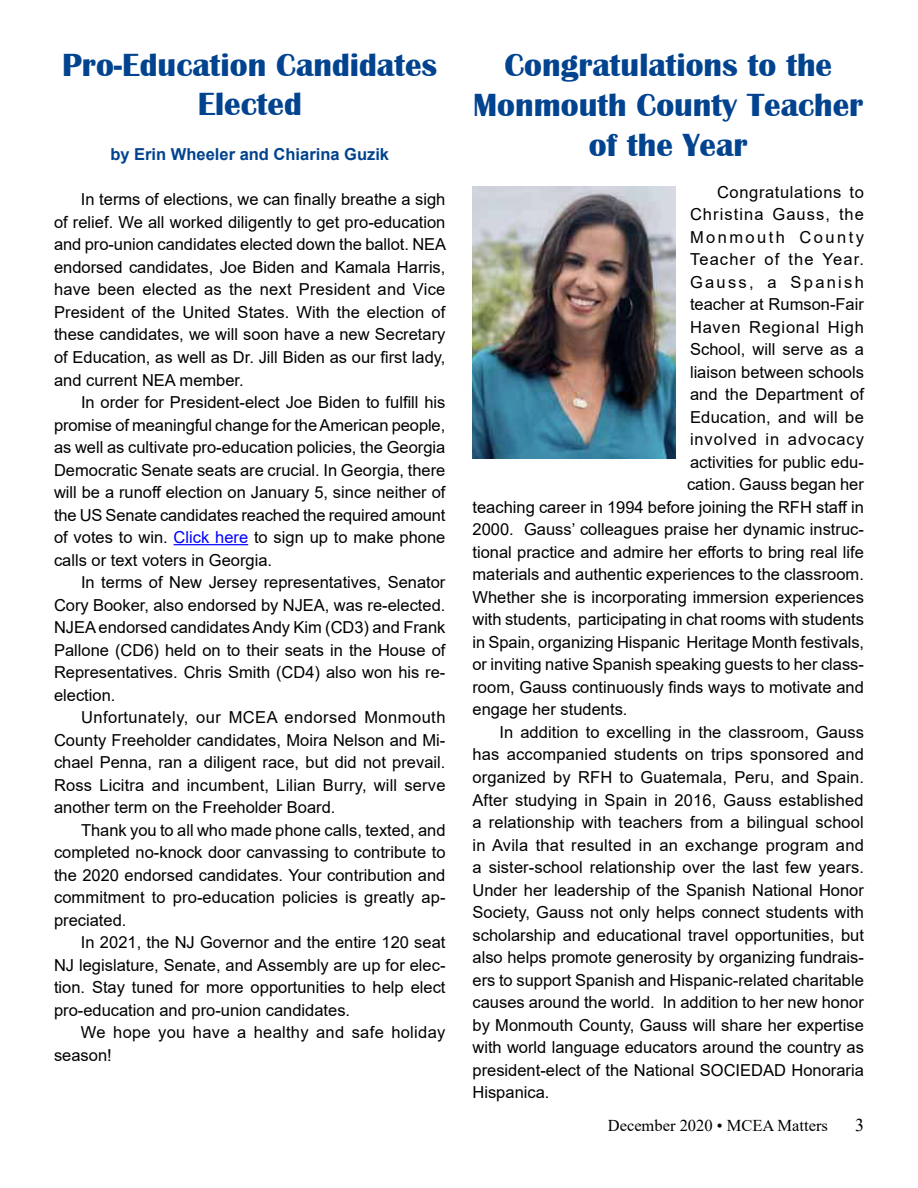
<style>
.page{position:relative;width:918px;height:1188px;background:#fff}
.page>*{position:absolute;margin:0;border:0;box-sizing:border-box;transform-origin:0 0}
.t1{font:700 33px/39.6px "Britannic";color:#02438f;text-align:center}
.t2{font:18px "Times New Roman";color:#000}
.t3{font:16.5px/22.5px "Arial";color:#000;text-align:justify}
.t4{font:16.5px/22.5px "Arial";letter-spacing:.02em;color:#000}
.t5{font:700 16.5px "Arial";color:#02438f}
.t6{font:16.5px "Times New Roman";color:#000}
.t7{font:16.5px "Arial";letter-spacing:.065em;color:#000}
.t8{font:16.5px "Arial";letter-spacing:.055em;color:#000}
.t9{font:16.5px "Arial";letter-spacing:.04em;color:#000}
.t10{font:16.5px "Arial";letter-spacing:.07em;color:#000}
.t11{font:16.5px "Arial";letter-spacing:.045em;color:#000}
.t12{font:16.5px "Arial";letter-spacing:.15em;color:#000}
.t13{font:16.5px "Arial";letter-spacing:.14em;color:#000}
.s1{color:#00f}
</style>
<div class="page">
<hr style="left:174px;top:544px;width:74px;height:1px;background:#00f">
<img style="left:472px;top:186px;width:204px;height:272px">
<h1 class="t1" style="left:62px;top:48px;width:377px">Pro-Education Candidates<br>Elected</h1>
<p class="t5" style="left:110px;top:143px;width:280px">by Erin Wheeler and Chiarina Guzik</p>
<p class="t3" style="left:54px;top:188px;width:394px;text-indent:27px">In terms of elections, we can finally breathe a sigh of relief. We all worked diligently to get pro-education and pro-union candidates elected down the ballot. NEA endorsed candidates, Joe Biden and Kamala Harris, have been elected as the next President and Vice President of the United States. With the election of these candidates, we will soon have a new Secretary of Education, as well as Dr. Jill Biden as our first lady, and current NEA member.</p>
<p class="t3" style="left:54px;top:391px;width:393px;text-indent:27px">In order for President-elect Joe Biden to fulfill his promise of meaningful change for the American people, as well as cultivate pro-education policies, the Georgia Democratic Senate seats are crucial. In Georgia, there will be a runoff election on January 5, since neither of the US Senate candidates reached the required amount of votes to win. <span class="s1">Click here</span> to sign up to make phone calls or text voters in Georgia.</p>
<p class="t3" style="left:54px;top:571px;width:393px;text-indent:27px">In terms of New Jersey representatives, Senator Cory Booker, also endorsed by NJEA, was re-elected.<br>NJEA endorsed candidates Andy Kim (CD3) and Frank Pallone (CD6) held on to their seats in the House of Representatives. Chris Smith (CD4) also won his re&shy;election.</p>
<p class="t3" style="left:54px;top:708px;width:393px;text-indent:27px">Unfortunately, our MCEA endorsed Monmouth County Freeholder candidates, Moira Nelson and Mi&shy;chael Penna, ran a diligent race, but did not prevail.<br>Ross Licitra and incumbent, Lilian Burry, will serve another term on the Freeholder Board.</p>
<p class="t3" style="left:54px;top:820px;width:393px;text-indent:27px">Thank you to all who made phone calls, texted, and completed no-knock door canvassing to contribute to the 2020 endorsed candidates. Your contribution and commitment to pro-education policies is greatly ap&shy;preciated.</p>
<p class="t3" style="left:54px;top:931px;width:393px;text-indent:27px">In 2021, the NJ Governor and the entire 120 seat NJ legislature, Senate, and Assembly are up for elec&shy;tion. Stay tuned for more opportunities to help elect pro-education and pro-union candidates.</p>
<p class="t4" style="left:54px;top:1021px;width:393px;text-indent:27px">We hope you have a healthy and safe holiday season!</p>
<h1 class="t1" style="left:473px;top:48px;width:392px">Congratulations to the<br>Monmouth County Teacher of the Year</h1>
<p class="t9" style="left:717px;top:186px;width:149px">Congratulations to</p>
<p class="t7" style="left:690px;top:208px;width:176px">Christina Gauss, the</p>
<p class="t12" style="left:690px;top:231px;width:175px">Monmouth County</p>
<p class="t10" style="left:690px;top:253px;width:176px">Teacher of the Year.</p>
<p class="t13" style="left:690px;top:276px;width:176px">Gauss, a Spanish</p>
<p class="t3" style="left:690px;top:295px;width:175px">teacher at Rumson-Fair</p>
<p class="t11" style="left:690px;top:316px;width:176px">Haven Regional High</p>
<p class="t3" style="left:690px;top:338px;width:175px">School, will serve as a</p>
<p class="t3" style="left:690px;top:362px;width:175px">liaison between schools</p>
<p class="t3" style="left:690px;top:385px;width:176px">and the Department of</p>
<p class="t4" style="left:690px;top:407px;width:175px">Education, and will be</p>
<p class="t8" style="left:690px;top:428px;width:176px">involved in advocacy</p>
<p class="t3" style="left:690px;top:451px;width:175px">activities for public edu-</p>
<p class="t3" style="left:687px;top:475px;width:178px">cation. Gauss began her</p>
<p class="t3" style="left:473px;top:496px;width:393px">teaching career in 1994 before joining the RFH staff in</p>
<p class="t3" style="left:473px;top:518px;width:393px">2000. Gauss’ colleagues praise her dynamic instruc-</p>
<p class="t3" style="left:473px;top:541px;width:393px">tional practice and admire her efforts to bring real life</p>
<p class="t3" style="left:473px;top:565px;width:393px">materials and authentic experiences to the classroom.</p>
<p class="t3" style="left:473px;top:587px;width:393px">Whether she is incorporating immersion experiences</p>
<p class="t3" style="left:473px;top:610px;width:393px">with students, participating in chat rooms with students</p>
<p class="t3" style="left:473px;top:631px;width:393px">in Spain, organizing Hispanic Heritage Month festivals,</p>
<p class="t3" style="left:473px;top:653px;width:393px">or inviting native Spanish speaking guests to her class-</p>
<p class="t3" style="left:473px;top:676px;width:393px">room, Gauss continuously finds ways to motivate and</p>
<p class="t3" style="left:473px;top:700px;width:157px">engage her students.</p>
<p class="t3" style="left:499px;top:722px;width:366px">In addition to excelling in the classroom, Gauss</p>
<p class="t3" style="left:473px;top:745px;width:393px">has accompanied students on trips sponsored and</p>
<p class="t3" style="left:473px;top:766px;width:393px">organized by RFH to Guatemala, Peru, and Spain.</p>
<p class="t3" style="left:473px;top:790px;width:393px">After studying in Spain in 2016, Gauss established</p>
<p class="t3" style="left:473px;top:812px;width:393px">a relationship with teachers from a bilingual school</p>
<p class="t3" style="left:473px;top:833px;width:393px">in Avila that resulted in an exchange program and</p>
<p class="t3" style="left:473px;top:856px;width:393px">a sister-school relationship over the last few years.</p>
<p class="t3" style="left:473px;top:878px;width:393px">Under her leadership of the Spanish National Honor</p>
<p class="t3" style="left:473px;top:903px;width:393px">Society, Gauss not only helps connect students with</p>
<p class="t3" style="left:473px;top:923px;width:393px">scholarship and educational travel opportunities, but</p>
<p class="t3" style="left:473px;top:948px;width:393px">also helps promote generosity by organizing fundrais-</p>
<p class="t3" style="left:473px;top:968px;width:393px">ers to support Spanish and Hispanic-related charitable</p>
<p class="t3" style="left:473px;top:993px;width:393px">causes around the world. In addition to her new honor</p>
<p class="t3" style="left:473px;top:1015px;width:393px">by Monmouth County, Gauss will share her expertise</p>
<p class="t3" style="left:473px;top:1038px;width:393px">with world language educators around the country as</p>
<p class="t3" style="left:473px;top:1058px;width:393px">president-elect of the National SOCIEDAD Honoraria</p>
<p class="t3" style="left:473px;top:1081px;width:79px">Hispanica.</p>
<p class="t6" style="left:608px;top:1114px;width:222px">December 2020 • MCEA Matters</p>
<p class="t2" style="left:855px;top:1114px;width:10px">3</p>
</div>
